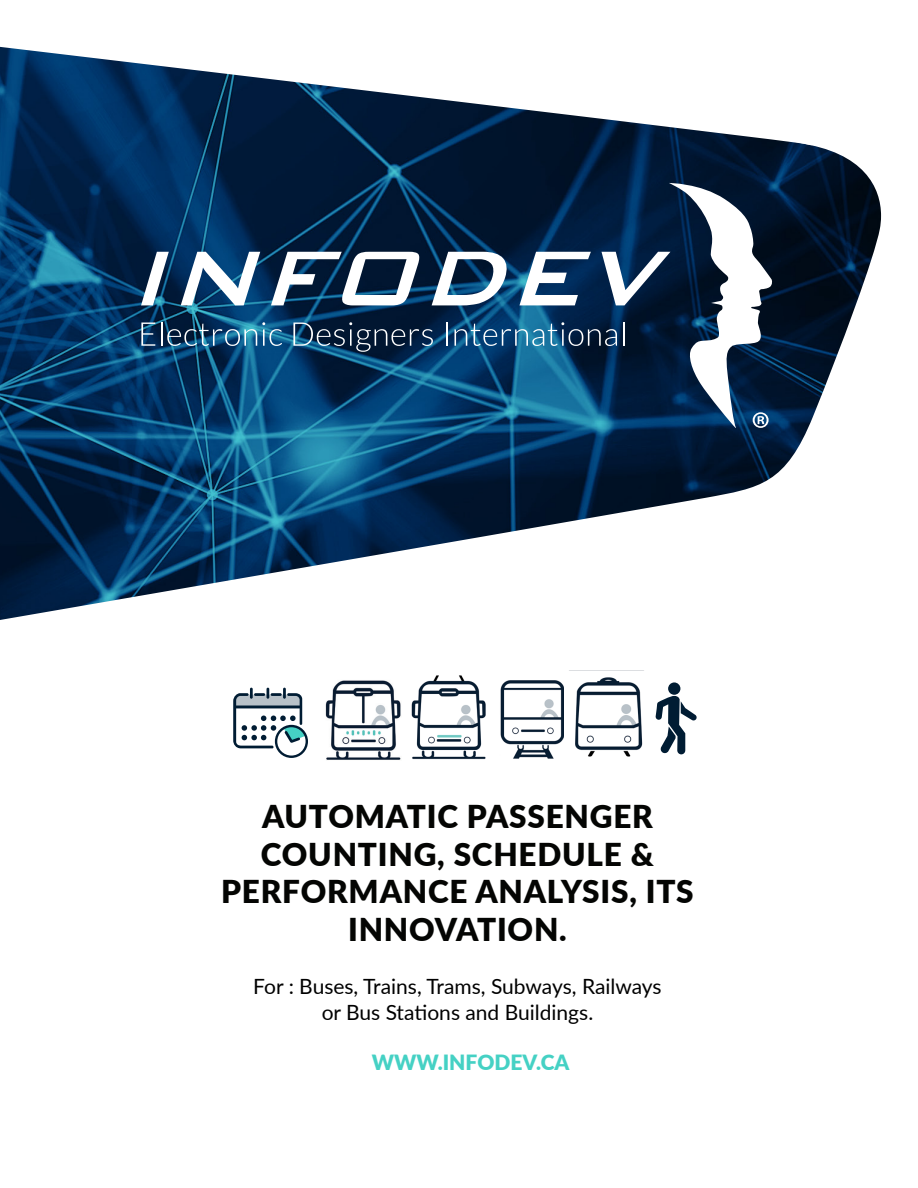
<style>
.page{position:relative;width:918px;height:1188px;background:#fff}
.page>*{position:absolute;margin:0;border:0;box-sizing:border-box;transform-origin:0 0}
.t1{font:900 31.5px/37.8px "Lato";letter-spacing:.025em;color:#040503;text-align:center}
.t2{font:21px/25.2px "Lato";color:#000;text-align:center}
.t3{font:900 21px "Lato";color:#45d1c4}
</style>
<div class="page">
<img style="left:0;top:46px;width:881px;height:713px">
<svg style="left:655px;top:696px;width:42px;height:58px"></svg>
<div style="left:668px;top:682px;width:12px;height:13px;background:#001c33;border-radius:50%"></div>
<svg style="left:790px;top:138px;width:22px;height:7px"></svg>
<img style="left:324px;top:673px;width:78px;height:87px">
<img style="left:409px;top:675px;width:79px;height:85px">
<img style="left:498px;top:674px;width:65px;height:84px">
<img style="left:569px;top:671px;width:79px;height:87px">
<svg style="left:233px;top:688px;width:75px;height:70px"></svg>
<svg style="left:141px;top:183px;width:631px;height:245px;background:#264d6e"></svg>
<p class="t1" style="left:221px;top:796px;width:474px">AUTOMATIC PASSENGER<br>COUNTING, SCHEDULE &amp;<br>PERFORMANCE ANALYSIS, ITS<br>INNOVATION.</p>
<p class="t2" style="left:253px;top:973px;width:410px">For : Buses, Trains, Trams, Subways, Railways or Bus Stations and Buildings.</p>
<p class="t3" style="left:372px;top:1046px;width:199px">WWW.INFODEV.CA</p>
</div>
